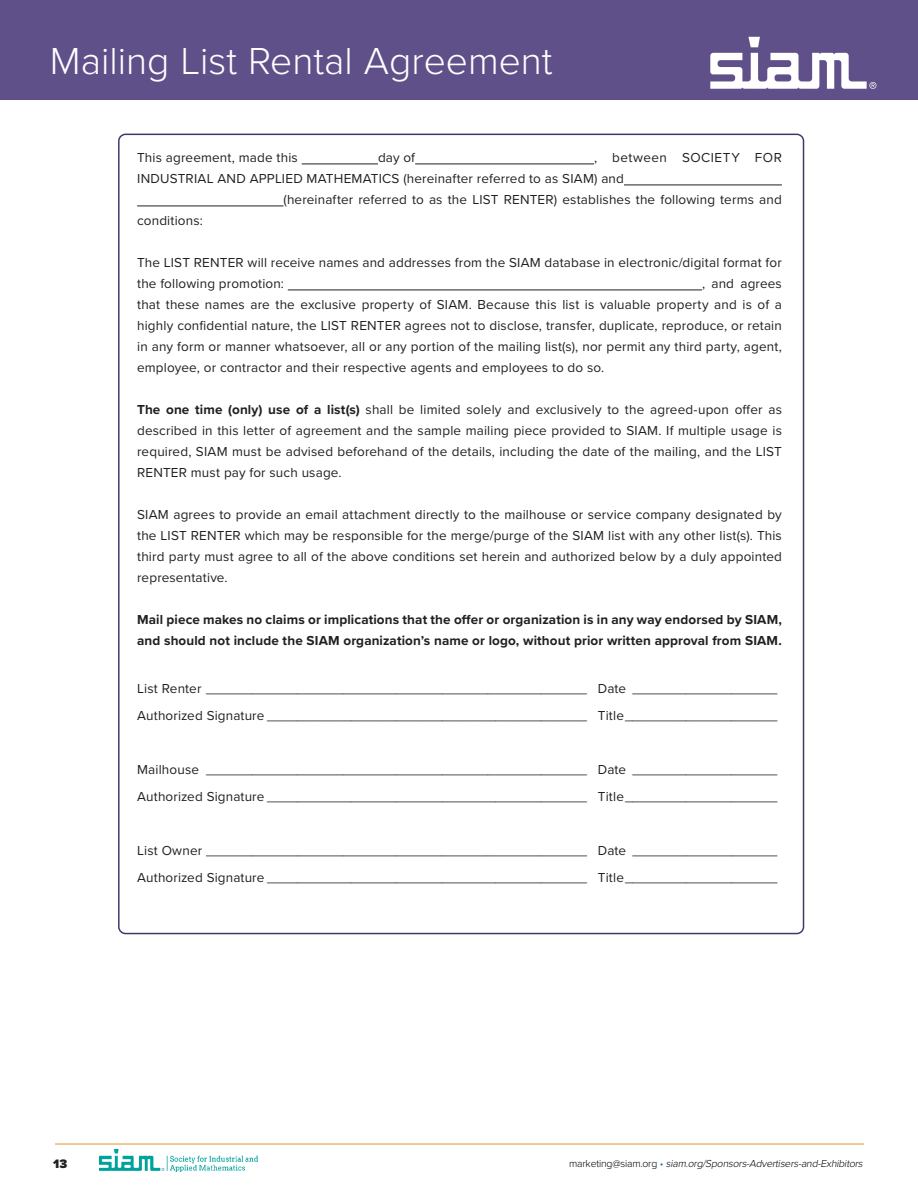
<style>
.page{position:relative;width:918px;height:1188px;background:#fff}
.page>*{position:absolute;margin:0;border:0;box-sizing:border-box;transform-origin:0 0}
.t1{font:300 39px "Proxima Nova";color:#fff}
.body{font:13.5px/21px "Proxima Nova";letter-spacing:.01em;color:#231f20;text-align:justify}
.body-2{font:700 13.5px/21px "Proxima Nova";letter-spacing:.01em;color:#231f20}
.body-3{font:13.5px "Proxima Nova";letter-spacing:.04em;color:#231f20}
.t2{font:900 12.75px "Proxima Nova";color:#231f20}
.t3{font:italic 300 10.5px "Proxima Nova";color:#000}
.s1{font-weight:700}
.s2{font-style:normal}
.s3{font-style:normal;color:#1273af}
</style>
<div class="page">
<hr style="left:55px;top:1144px;width:809px;height:1px;background:#eb9022">
<img style="left:99px;top:1150px;width:159px;height:21px">
<div style="left:0;top:0;width:918px;height:99px;background:#605089"></div>
<hr style="left:302px;top:164px;width:76px;height:1px;background:#231f20">
<hr style="left:415px;top:164px;width:179px;height:1px;background:#231f20">
<hr style="left:624px;top:185px;width:158px;height:1px;background:#231f20">
<hr style="left:137px;top:206px;width:147px;height:1px;background:#231f20">
<hr style="left:288px;top:290px;width:414px;height:1px;background:#231f20">
<svg style="left:748px;top:37px;width:12px;height:10px"></svg>
<svg style="left:710px;top:53px;width:166px;height:36px"></svg>
<p class="t1" style="left:50px;top:32px;width:504px">Mailing List Rental Agreement</p>
<p class="body" style="left:137px;top:146px;width:162px">This agreement, made this</p>
<p class="body" style="left:378px;top:146px;width:39px">day of</p>
<p class="body-3" style="left:594px;top:147px;width:189px">, between SOCIETY FOR</p>
<p class="body" style="left:137px;top:167px;width:488px">INDUSTRIAL AND APPLIED MATHEMATICS (hereinafter referred to as SIAM) and</p>
<p class="body" style="left:284px;top:188px;width:500px">(hereinafter referred to as the LIST RENTER) establishes the following terms and</p>
<p class="body" style="left:137px;top:209px;width:67px">conditions:</p>
<p class="body" style="left:137px;top:251px;width:646px">The LIST RENTER will receive names and addresses from the SIAM database in electronic/digital format for the following promotion:</p>
<p class="body" style="left:137px;top:272px;width:646px;text-indent:565px">, and agrees that these names are the exclusive property of SIAM. Because this list is valuable property and is of a highly confidential nature, the LIST RENTER agrees not to disclose, transfer, duplicate, reproduce, or retain in any form or manner whatsoever, all or any portion of the mailing list(s), nor permit any third party, agent, employee, or contractor and their respective agents and employees to do so.</p>
<p class="body" style="left:137px;top:398px;width:646px"><span class="s1">The one time (only) use of a list(s)</span> shall be limited solely and exclusively to the agreed-upon offer as described in this letter of agreement and the sample mailing piece provided to SIAM. If multiple usage is required, SIAM must be advised beforehand of the details, including the date of the mailing, and the LIST RENTER must pay for such usage.</p>
<p class="body" style="left:137px;top:503px;width:646px">SIAM agrees to provide an email attachment directly to the mailhouse or service company designated by the LIST RENTER which may be responsible for the merge/purge of the SIAM list with any other list(s). This third party must agree to all of the above conditions set herein and authorized below by a duly appointed representative.</p>
<p class="body-2" style="left:137px;top:609px;width:646px">Mail piece makes no claims or implications that the offer or organization is in any way endorsed by SIAM, and should not include the SIAM organization’s name or logo, without prior written approval from SIAM.</p>
<p class="body" style="left:137px;top:677px;width:642px">List Renter __________________________________________________ Date ___________________</p>
<p class="body" style="left:137px;top:704px;width:642px">Authorized Signature __________________________________________ Title____________________</p>
<p class="body" style="left:137px;top:758px;width:642px">Mailhouse __________________________________________________ Date ___________________</p>
<p class="body" style="left:137px;top:785px;width:642px">Authorized Signature __________________________________________ Title____________________</p>
<p class="body" style="left:137px;top:839px;width:642px">List Owner __________________________________________________ Date ___________________</p>
<p class="body" style="left:137px;top:866px;width:642px">Authorized Signature __________________________________________ Title____________________</p>
<p class="t2" style="left:53px;top:1154px;width:16px">13</p>
<p class="t3" style="left:569px;top:1155px;width:298px"><span class="s2">m a r k et i n g @ s i a m . o r g</span> <span class="s3">•</span> siam.org/Sponsors-Advertisers-and-Exhibitors</p>
</div>
